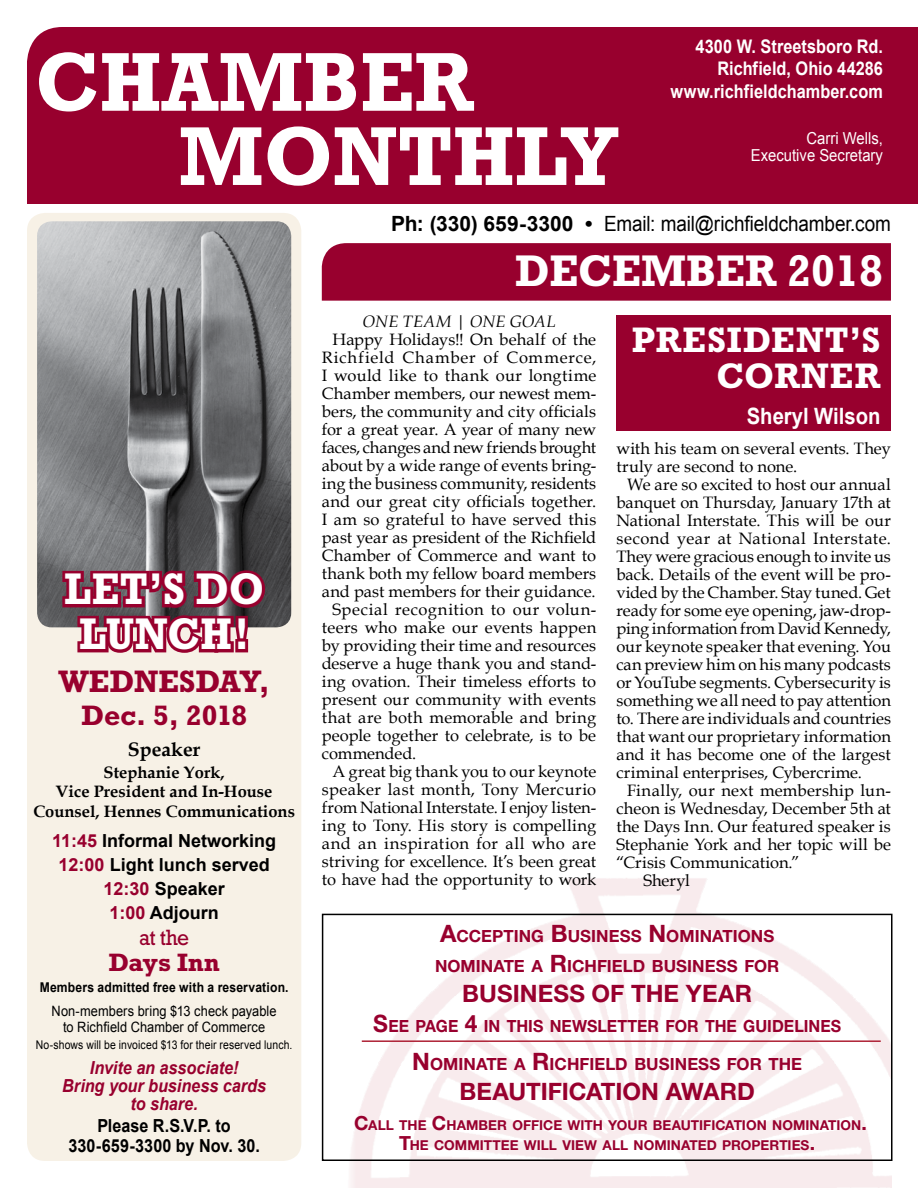
<style>
.page{position:relative;width:918px;height:1188px;background:#fff}
.page>*{position:absolute;margin:0;border:0;box-sizing:border-box;transform-origin:0 0}
.t1{font:700 84.75px/74.2px "Rockwell";color:#fff;scale:.96 1}
.t2{font:700 45px/45px "Rockwell";color:#fff;text-align:center;scale:.92 1}
.t3{font:700 45px "Rockwell";color:#fff;scale:.96 1}
.t4{font:700 36px/36px "Rockwell";letter-spacing:.04em;color:#fff;text-align:right}
.t5{font:700 31.5px "Rockwell";color:#98002e}
.t6{font:700 28.5px "Rockwell";letter-spacing:-.015em;color:#98002e}
.t7{font:700 25.5px "Rockwell";color:#98002e}
.t8{font:700 24px "Helvetica Neue";color:#98002e}
.t9{font:700 22.5px "Arial";color:#fff;scale:.9 1}
.t10{font:22.5px "Rockwell";color:#98002e;scale:.93 1}
.t11{font:21px "Arial";letter-spacing:-.005em;color:#000;scale:.9 1}
.t12{font:700 19.5px "Book Antiqua";color:#000}
.t13{font:700 18.75px/22.5px "Arial";color:#fff;text-align:right;scale:.87 1}
.t14{font:700 18px/24px "Arial";color:#000;text-align:center}
.t15{font:italic 700 18px/18px "Arial";letter-spacing:-.005em;color:#98002e;text-align:center;scale:.9 1}
.t16{font:700 18px/19.5px "Arial";color:#000;text-align:center;scale:.9 1}
.t17{font:700 16.8px/30px "Helvetica Neue";letter-spacing:.005em;color:#98002e}
.t18{font:700 16.8px "Helvetica Neue";letter-spacing:.005em;color:#98002e;scale:.95 1}
.t19{font:16.5px/18px "Book Antiqua";letter-spacing:.005em;color:#000}
.t20{font:700 16.5px/19.5px "Book Antiqua";color:#000;text-align:center}
.t21{font:16.5px "Book Antiqua";letter-spacing:-.015em;color:#000}
.t22{font:16.5px "Book Antiqua";letter-spacing:.035em;color:#000}
.t23{font:16.5px/16.5px "Arial";color:#fff;text-align:right;scale:.9 1}
.t24{font:16.5px "Book Antiqua";letter-spacing:.03em;color:#000}
.t25{font:16.5px "Book Antiqua";letter-spacing:.025em;color:#000}
.t26{font:16.5px "Book Antiqua";letter-spacing:.05em;color:#000}
.t27{font:italic 16.5px "Book Antiqua";letter-spacing:.015em;color:#000}
.t28{font:14.25px/16.5px "Arial";letter-spacing:.005em;color:#000;text-align:center;scale:.9 1}
.t29{font:700 13.65px/19.5px "Helvetica Neue";letter-spacing:.005em;color:#98002e;text-align:center}
.t30{font:700 13.5px "Arial";letter-spacing:.015em;color:#000;scale:.9 1}
.t31{font:12px "Arial";letter-spacing:.01em;color:#000;scale:.87 1}
.s1{font-weight:700}
.s2{color:#98002e}
.s3{font-size:24px}
.s4{font-size:19.5px}
</style>
<div class="page">
<div style="left:27px;top:27px;width:891px;height:177px;background:#98002e"></div>
<div style="left:322px;top:243px;width:569px;height:58px;background:#98002e"></div>
<div style="left:617px;top:315px;width:274px;height:116px;background:#98002e"></div>
<div style="left:27px;top:213px;width:274px;height:948px;background:#f7f1e6;border-radius:18px"></div>
<img style="left:37px;top:221px;width:254px;height:406px">
<svg style="left:59px;top:566px;width:209px;height:87px;background:#8f334e"></svg>
<div style="left:322px;top:914px;width:570px;height:247px;border:2px solid #000"></div>
<hr style="left:362px;top:1040px;width:519px;height:2px;background:#ae2135">
<h1 class="t1" style="left:179px;top:44px;width:459px;text-indent:-143px">CHAMBER<br>MONTHLY</h1>
<p class="t13" style="left:671px;top:35px;width:246px">4300 W. Streetsboro Rd.<br>Richfield, Ohio 44286 www.richfieldchamber.com</p>
<p class="t23" style="left:751px;top:130px;width:148px">Carri Wells,<br>Executive Secretary</p>
<p class="t11" style="left:391px;top:212px;width:557px"><span class="s1">Ph: (330) 659-3300 •</span> Email: mail@richfieldchamber.com</p>
<h2 class="t2" style="left:64px;top:566px;width:219px">LET’S DO<br>LUNCH!</h2>
<h3 class="t5" style="left:58px;top:663px;width:213px">WEDNESDAY,</h3>
<h3 class="t6" style="left:81px;top:698px;width:168px">DEC. 5, 2018</h3>
<p class="t12" style="left:128px;top:738px;width:74px">Speaker</p>
<p class="t20" style="left:33px;top:763px;width:263px">Stephanie York,<br>Vice President and In-House<br>Counsel, Hennes Communications</p>
<p class="t14" style="left:52px;top:829px;width:226px"><span class="s2">11:45</span> Informal Networking<br><span class="s2">12:00</span> Light lunch served<br><span class="s2">12:30</span> Speaker<br><span class="s2">1:00</span> Adjourn</p>
<h3 class="t10" style="left:139px;top:925px;width:55px">at the</h3>
<h3 class="t7" style="left:108px;top:947px;width:113px">DAYS INN</h3>
<p class="t30" style="left:40px;top:979px;width:278px">Members admitted free with a reservation.</p>
<p class="t28" style="left:52px;top:1002px;width:252px">Non-members bring $13 check payable to Richfield Chamber of Commerce</p>
<p class="t31" style="left:36px;top:1038px;width:297px">No-shows will be invoiced $13 for their reserved lunch.</p>
<p class="t15" style="left:62px;top:1060px;width:228px">Invite an associate!<br>Bring your business cards to share.</p>
<p class="t16" style="left:68px;top:1116px;width:214px">Please R.S.V.P. to<br>330-659-3300 by Nov. 30.</p>
<h2 class="t3" style="left:515px;top:245px;width:137px">DECEMBER</h2>
<h2 class="t3" style="left:787px;top:245px;width:101px">2018</h2>
<p class="t27" style="left:363px;top:312px;width:194px">ONE TEAM | ONE GOAL</p>
<p class="t19" style="left:333px;top:331px;width:265px">Happy Holidays!! On behalf of the</p>
<p class="t26" style="left:322px;top:348px;width:276px">Richfield Chamber of Commerce,</p>
<p class="t24" style="left:322px;top:366px;width:276px">I would like to thank our longtime</p>
<p class="t19" style="left:322px;top:385px;width:276px">Chamber members, our newest mem-</p>
<p class="t19" style="left:322px;top:403px;width:276px">bers, the community and city officials</p>
<p class="t19" style="left:322px;top:421px;width:276px">for a great year. A year of many new</p>
<p class="t21" style="left:322px;top:438px;width:276px">faces, changes and new friends brought</p>
<p class="t19" style="left:322px;top:457px;width:276px">about by a wide range of events bring-</p>
<p class="t19" style="left:322px;top:475px;width:276px">ing the business community, residents</p>
<p class="t19" style="left:322px;top:493px;width:276px">and our great city officials together.</p>
<p class="t19" style="left:322px;top:511px;width:276px">I am so grateful to have served this</p>
<p class="t19" style="left:322px;top:529px;width:276px">past year as president of the Richfield</p>
<p class="t19" style="left:322px;top:547px;width:276px">Chamber of Commerce and want to</p>
<p class="t19" style="left:322px;top:565px;width:276px">thank both my fellow board members</p>
<p class="t19" style="left:322px;top:583px;width:275px">and past members for their guidance.</p>
<p class="t22" style="left:333px;top:600px;width:265px">Special recognition to our volun-</p>
<p class="t19" style="left:322px;top:619px;width:276px">teers who make our events happen</p>
<p class="t19" style="left:322px;top:637px;width:276px">by providing their time and resources</p>
<p class="t19" style="left:322px;top:655px;width:276px">deserve a huge thank you and stand-</p>
<p class="t19" style="left:322px;top:673px;width:276px">ing ovation. Their timeless efforts to</p>
<p class="t19" style="left:322px;top:691px;width:276px">present our community with events</p>
<p class="t19" style="left:322px;top:709px;width:276px">that are both memorable and bring</p>
<p class="t19" style="left:322px;top:727px;width:276px">people together to celebrate, is to be</p>
<p class="t19" style="left:322px;top:745px;width:96px">commended.</p>
<p class="t19" style="left:333px;top:763px;width:265px">A great big thank you to our keynote</p>
<p class="t19" style="left:322px;top:781px;width:276px">speaker last month, Tony Mercurio</p>
<p class="t19" style="left:322px;top:799px;width:276px">from National Interstate. I enjoy listen-</p>
<p class="t19" style="left:322px;top:817px;width:276px">ing to Tony. His story is compelling</p>
<p class="t25" style="left:322px;top:834px;width:276px">and an inspiration for all who are</p>
<p class="t19" style="left:322px;top:853px;width:276px">striving for excellence. It’s been great</p>
<p class="t19" style="left:322px;top:871px;width:276px">to have had the opportunity to work</p>
<h3 class="t4" style="left:632px;top:322px;width:250px">PRESIDENT ’S<br>CORNER</h3>
<h3 class="t9" style="left:747px;top:404px;width:150px">Sheryl Wilson</h3>
<p class="t19" style="left:616px;top:439px;width:276px">with his team on several events. They truly are second to none.</p>
<p class="t19" style="left:616px;top:475px;width:276px;text-align:justify;text-indent:11px">We are so excited to host our annual banquet on Thursday, January 17th at National Interstate. This will be our second year at National Interstate.<br>They were gracious enough to invite us back. Details of the event will be pro&shy;vided by the Chamber. Stay tuned. Get ready for some eye opening, jaw-drop&shy;ping information from David Kennedy, our keynote speaker that evening. You can preview him on his many podcasts or YouTube segments. Cybersecurity is something we all need to pay attention to. There are individuals and countries that want our proprietary information and it has become one of the largest criminal enterprises, Cybercrime.</p>
<p class="t19" style="left:627px;top:781px;width:265px">Finally, our next membership lun-</p>
<p class="t19" style="left:616px;top:799px;width:276px">cheon is Wednesday, December 5th at</p>
<p class="t19" style="left:616px;top:817px;width:276px">the Days Inn. Our featured speaker is</p>
<p class="t19" style="left:616px;top:835px;width:276px">Stephanie York and her topic will be</p>
<p class="t19" style="left:616px;top:853px;width:185px">“Crisis Communication.”</p>
<p class="t19" style="left:643px;top:871px;width:48px">Sheryl</p>
<p class="t17" style="left:435px;top:921px;width:344px"><span class="s3">A</span>CCEPTING <span class="s3">B</span>USINESS <span class="s3">N</span> OMINATIONS<br>NOMINATE A <span class="s3">R</span>ICHFIELD BUSINESS FOR</p>
<h3 class="t8" style="left:462px;top:979px;width:33px">BUSINESS</h3>
<h3 class="t8" style="left:592px;top:979px;width:57px">OF THE</h3>
<h3 class="t8" style="left:686px;top:979px;width:68px">YEAR</h3>
<p class="t18" style="left:373px;top:1016px;width:494px"><span class="s3">S</span>EE PAGE <span class="s3">4</span> IN THIS NEWSLETTER FOR THE GUIDELINES</p>
<p class="t17" style="left:412px;top:1049px;width:391px"><span class="s3">N</span> OMINATE A <span class="s3">R</span>ICHFIELD BUSINESS FOR THE</p>
<h3 class="t8" style="left:459px;top:1077px;width:63px">BEAUTIFIC</h3>
<h3 class="t8" style="left:586px;top:1077px;width:30px">ATION</h3>
<h3 class="t8" style="left:666px;top:1077px;width:88px">AWARD</h3>
<p class="t29" style="left:354px;top:1115px;width:514px"><span class="s4">C</span>ALL THE <span class="s4">C</span>HAMBER OFFICE WITH YOUR BEAUTIFICATION NOMINATION<span class="s4">.<br>T</span>HE COMMITTEE WILL VIEW ALL NOMINATED PROPERTIES<span class="s4">.</span></p>
</div>
